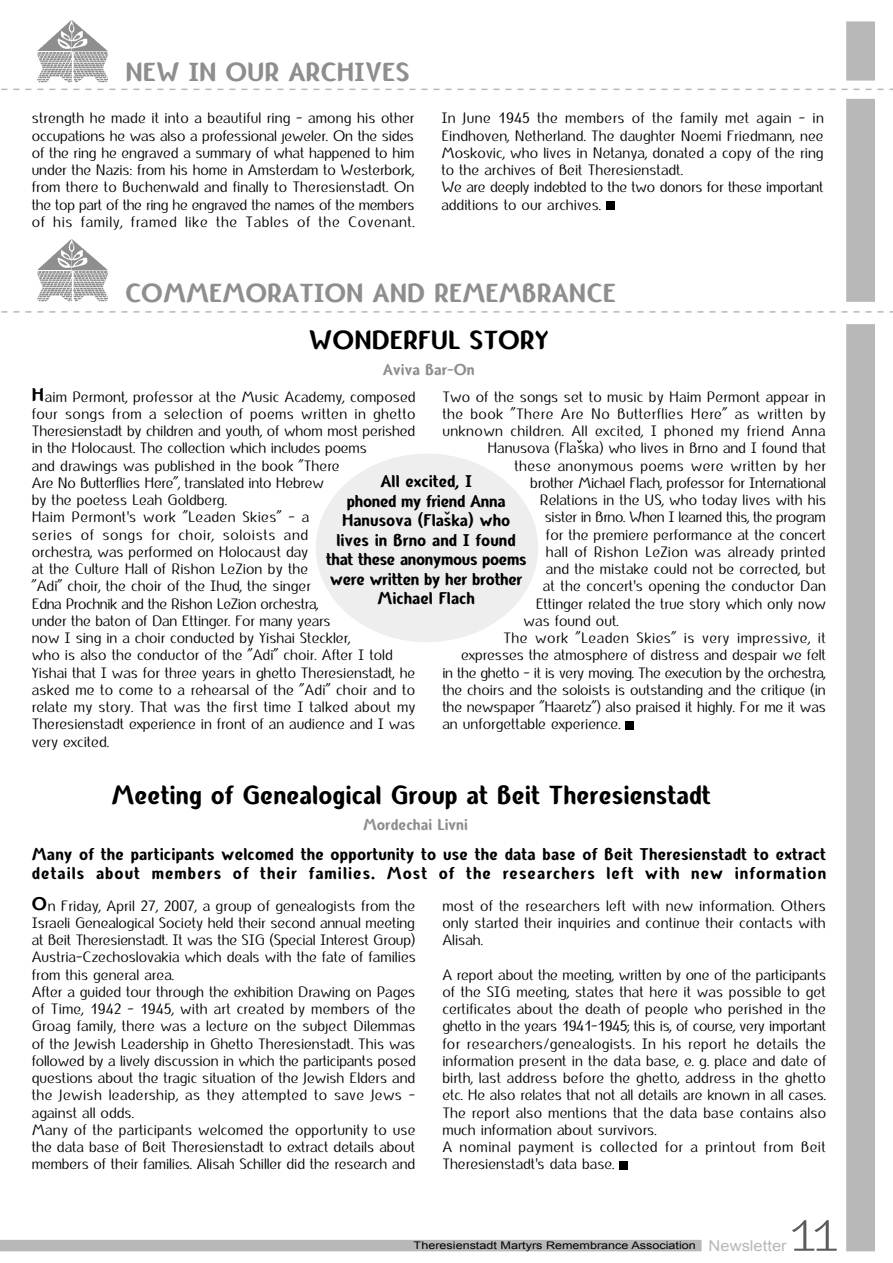
<style>
.page{position:relative;width:893px;height:1263px;background:#fff}
.page>*{position:absolute;margin:0;border:0;box-sizing:border-box;transform-origin:0 0}
.t1{font:300 63.9px "Kazefet";color:#5c5c5c;scale:1.06 1}
.t2{font:700 30px "Rimona English";color:#000}
.t3{font:700 30px "Rimona English";color:#8e8e8e}
.t4{font:700 21px "Rimona English";color:#000}
.t5{font:700 19.5px/19.5px "Rimona English";letter-spacing:.01em;color:#000}
.t6{font:700 19.5px/19.5px "Rimona English";letter-spacing:-.015em;color:#000;text-align:center}
.t7{font:700 18px "Rimona English";color:#8e8e8e}
.t8{font:17.25px/17.2px "Rimona English";color:#000}
.t9{font:17.25px "Rimona English";letter-spacing:.02em;color:#000}
.t10{font:17.25px "Rimona English";letter-spacing:-.02em;color:#000}
.t11{font:17.25px "Rimona English";letter-spacing:-.025em;color:#000}
.t12{font:17.25px "Rimona English";letter-spacing:.025em;color:#000}
.t13{font:10.5px "Arial";color:#000;scale:1.2 1}
.s1{font-size:15px;color:#b8b8b8}
</style>
<div class="page">
<div style="left:626px;top:721px;width:8px;height:8px;background:#000"></div>
<div style="left:317px;top:454px;width:220px;height:187px;background:#eee;border-radius:50%"></div>
<svg style="left:1px;top:89px;width:891px;height:1px"></svg>
<div style="left:847px;top:22px;width:27px;height:58px;background:#b8b8b8"></div>
<div style="left:846px;top:21px;width:29px;height:60px;border:2px solid #b8b8b8"></div>
<div style="left:847px;top:100px;width:27px;height:1150px;background:#b8b8b8"></div>
<div style="left:846px;top:99px;width:29px;height:1152px;border:2px solid #b8b8b8"></div>
<img style="left:37px;top:239px;width:71px;height:63px">
<div style="left:0;top:1240px;width:702px;height:11px;background:#b8b8b8"></div>
<div style="left:606px;top:201px;width:9px;height:9px;background:#000"></div>
<img style="left:37px;top:20px;width:71px;height:62px">
<div style="left:619px;top:1161px;width:9px;height:8px;background:#000"></div>
<div style="left:824px;top:303px;width:65px;height:20px;background:#fff"></div>
<div style="left:823px;top:302px;width:67px;height:22px;border:2px solid #fff"></div>
<svg style="left:1px;top:311px;width:891px;height:2px"></svg>
<p class="t3" style="left:125px;top:50px;width:286px">NEW IN OUR ARCHIVES</p>
<p class="t8" style="left:32px;top:110px;width:384px;text-align:justify">strength he made it into a beautiful ring - among his other occupations he was also a professional jeweler. On the sides of the ring he engraved a summary of what happened to him under the Nazis: from his home in Amsterdam to Westerbork, from there to Buchenwald and finally to Theresienstadt. On the top part of the ring he engraved the names of the members of his family, framed like the Tables of the Covenant.</p>
<p class="t8" style="left:441px;top:110px;width:384px">In June 1945 the members of the family met again - in Eindhoven, Netherland. The daughter Noemi Friedmann, nee Moskovic, who lives in Netanya, donated a copy of the ring to the archives of Beit Theresienstadt.<br>We are deeply indebted to the two donors for these important additions to our archives.</p>
<p class="t3" style="left:125px;top:272px;width:492px">COMMEMORATION AND REMEMBRANCE</p>
<p class="t2" style="left:309px;top:319px;width:241px">WONDERFUL STORY</p>
<p class="t7" style="left:383px;top:356px;width:93px">Aviva Bar-On</p>
<p class="t4" style="left:32px;top:380px;width:14px">H</p>
<p class="t8" style="left:32px;top:388px;width:385px;text-indent:13px">aim Permont, professor at the Music Academy, composed four songs from a selection of poems written in ghetto Theresienstadt by children and youth, of whom most perished in the Holocaust. The collection which includes poems<br>and drawings was published in the book "There<br>Are No Butterflies Here", translated into Hebrew<br>by the poetess Leah Goldberg.<br>Haim Permont's work "Leaden Skies" - a<br>series of songs for choir, soloists and<br>orchestra, was performed on Holocaust day<br>at the Culture Hall of Rishon LeZion by the<br>"Adi" choir, the choir of the Ihud, the singer<br>Edna Prochnik and the Rishon LeZion orchestra,<br>under the baton of Dan Ettinger. For many years<br>now I sing in a choir conducted by Yishai Steckler,<br>who is also the conductor of the "Adi" choir. After I told Yishai that I was for three years in ghetto Theresienstadt, he asked me to come to a rehearsal of the "Adi" choir and to relate my story. That was the first time I talked about my Theresienstadt experience in front of an audience and I was very excited.</p>
<p class="t8" style="left:442px;top:388px;width:385px">Two of the songs set to music by Haim Permont appear in</p>
<p class="t9" style="left:442px;top:401px;width:385px">the book "There Are No Butterflies Here" as written by</p>
<p class="t9" style="left:442px;top:418px;width:385px">unknown children. All excited, I phoned my friend Anna</p>
<p class="t8" style="left:487px;top:440px;width:340px">Hanusova (Flaˇska) who lives in Brno and I found that</p>
<p class="t9" style="left:515px;top:453px;width:313px">these anonymous poems were written by her</p>
<p class="t10" style="left:530px;top:470px;width:297px">brother Michael Flach, professor for International</p>
<p class="t8" style="left:540px;top:491px;width:288px">Relations in the US, who today lives with his</p>
<p class="t11" style="left:545px;top:505px;width:282px">sister in Brno. When I learned this, the program</p>
<p class="t8" style="left:546px;top:526px;width:281px">for the premiere performance at the concert</p>
<p class="t8" style="left:546px;top:543px;width:281px">hall of Rishon LeZion was already printed</p>
<p class="t8" style="left:546px;top:560px;width:281px">and the mistake could not be corrected, but</p>
<p class="t8" style="left:543px;top:578px;width:285px">at the concert's opening the conductor Dan</p>
<p class="t8" style="left:536px;top:595px;width:292px">Ettinger related the true story which only now</p>
<p class="t8" style="left:523px;top:612px;width:97px">was found out.</p>
<p class="t12" style="left:503px;top:625px;width:324px">The work "Leaden Skies" is very impressive, it</p>
<p class="t8" style="left:461px;top:647px;width:366px">expresses the atmosphere of distress and despair we felt</p>
<p class="t10" style="left:442px;top:660px;width:385px">in the ghetto - it is very moving. The execution by the orchestra,</p>
<p class="t8" style="left:442px;top:681px;width:385px">the choirs and the soloists is outstanding and the critique (in</p>
<p class="t8" style="left:442px;top:698px;width:385px">the newspaper "Haaretz") also praised it highly. For me it was</p>
<p class="t8" style="left:442px;top:716px;width:180px">an unforgettable experience.</p>
<p class="t6" style="left:326px;top:472px;width:202px">All excited, I<br>phoned my friend Anna<br>Hanusova (Flaˇska) who lives in Brno and I found that these anonymous poems were written by her brother<br>Michael Flach</p>
<p class="t2" style="left:111px;top:773px;width:601px">Meeting of Genealogical Group at Beit Theresienstadt</p>
<p class="t7" style="left:363px;top:811px;width:106px">Mordechai Livni</p>
<p class="t5" style="left:32px;top:844px;width:796px">Many of the participants welcomed the opportunity to use the data base of Beit Theresienstadt to extract details about members of their families. Most of the researchers left with new information</p>
<p class="t4" style="left:32px;top:889px;width:17px">O</p>
<p class="t8" style="left:32px;top:897px;width:386px;text-indent:16px">n Friday, April 27, 2007, a group of genealogists from the Israeli Genealogical Society held their second annual meeting at Beit Theresienstadt. It was the SIG (Special Interest Group)<br>Austria-Czechoslovakia which deals with the fate of families from this general area.<br>After a guided tour through the exhibition Drawing on Pages of Time, 1942 - 1945, with art created by members of the Groag family, there was a lecture on the subject Dilemmas of the Jewish Leadership in Ghetto Theresienstadt. This was followed by a lively discussion in which the participants posed questions about the tragic situation of the Jewish Elders and the Jewish leadership, as they attempted to save Jews - against all odds.<br>Many of the participants welcomed the opportunity to use the data base of Beit Theresienstadt to extract details about members of their families. Alisah Schiller did the research and</p>
<p class="t8" style="left:442px;top:897px;width:385px;text-align:justify">most of the researchers left with new information. Others only started their inquiries and continue their contacts with Alisah.</p>
<p class="t8" style="left:442px;top:966px;width:386px">A report about the meeting, written by one of the participants of the SIG meeting, states that here it was possible to get certificates about the death of people who perished in the ghetto in the years 1941-1945; this is, of course, very important for researchers/genealogists. In his report he details the information present in the data base, e. g. place and date of birth, last address before the ghetto, address in the ghetto etc. He also relates that not all details are known in all cases.<br>The report also mentions that the data base contains also much information about survivors.<br>A nominal payment is collected for a printout from Beit Theresienstadt’s data base.</p>
<p class="t1" style="left:788px;top:1207px;width:52px">±±</p>
<p class="t13" style="left:414px;top:1238px;width:312px">Theresienstadt Martyrs Remembrance Association <span class="s1">Newsletter</span></p>
</div>
